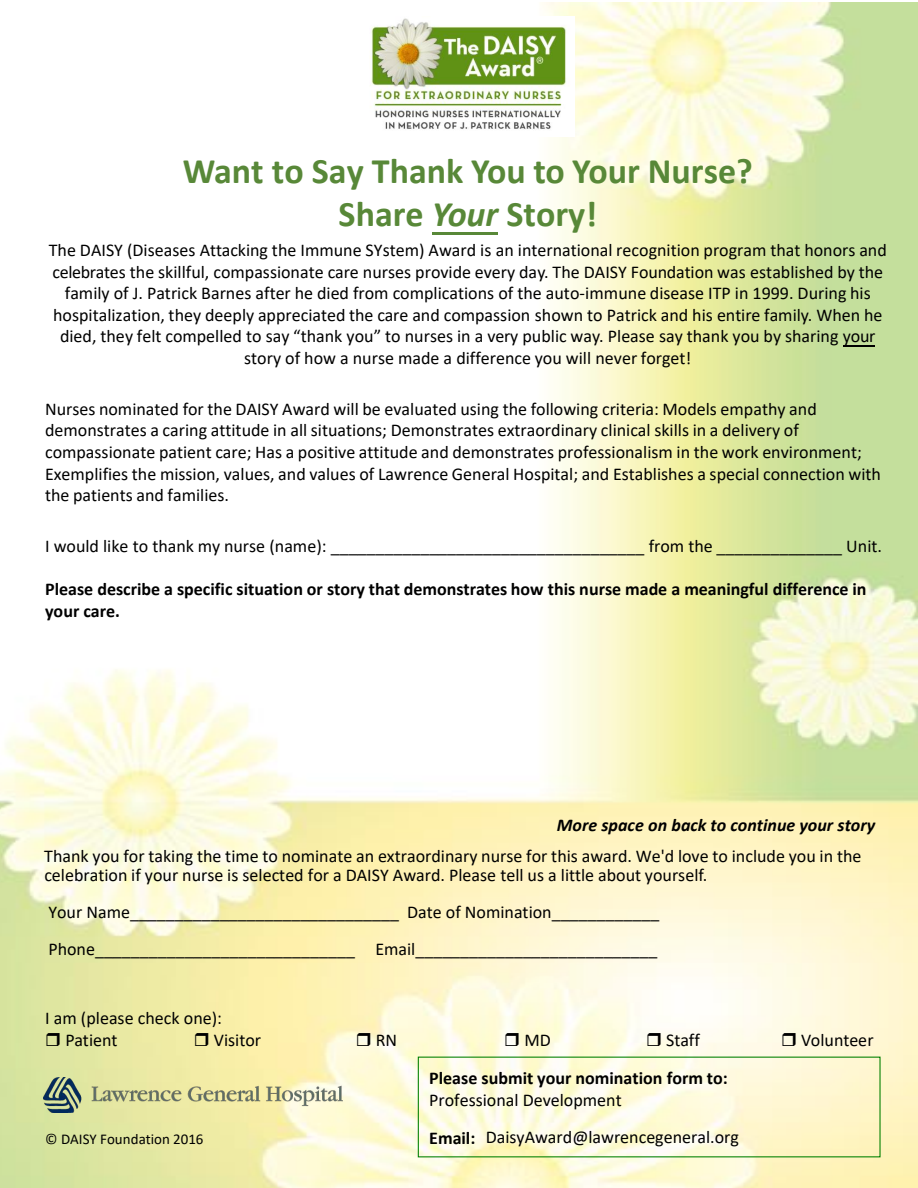
<style>
.page{position:relative;width:918px;height:1188px;background:#fff}
.page>*{position:absolute;margin:0;border:0;box-sizing:border-box;transform-origin:0 0}
.t1{font:700 36px/43.2px "Calibri";color:#588838;text-align:center}
.t2{font:18px/21.6px "Calibri";color:#000}
.t3{font:700 18px/21.6px "Calibri";color:#000}
.t4{font:italic 700 18px "Calibri";color:#000}
.t5{font:15px "Calibri";color:#000}
.s1{font-style:italic}
.s2{font-weight:700}
</style>
<div class="page">
<img style="left:0;top:2px;width:917px;height:1186px">
<img style="left:361px;top:17px;width:214px;height:119px">
<img style="left:43px;top:1077px;width:300px;height:35px">
<hr style="left:432px;top:233px;width:66px;height:2px;background:#588838">
<hr style="left:843px;top:346px;width:32px;height:1px;background:#000">
<svg style="left:47px;top:1033px;width:13px;height:13px"></svg>
<svg style="left:195px;top:1033px;width:13px;height:13px"></svg>
<svg style="left:357px;top:1033px;width:13px;height:13px"></svg>
<svg style="left:506px;top:1033px;width:13px;height:13px"></svg>
<svg style="left:648px;top:1033px;width:13px;height:13px"></svg>
<svg style="left:783px;top:1033px;width:13px;height:13px"></svg>
<h1 class="t1" style="left:183px;top:149px;width:572px">Want to Say Thank You to Your Nurse?<br>Share <span class="s1">Your</span> Story!</h1>
<p class="t2" style="left:49px;top:239px;width:840px;text-align:center">The DAISY (Diseases Attacking the Immune SYstem) Award is an international recognition program that honors and celebrates the skillful, compassionate care nurses provide every day. The DAISY Foundation was established by the family of J. Patrick Barnes after he died from complications of the auto-immune disease ITP in 1999. During his hospitalization, they deeply appreciated the care and compassion shown to Patrick and his entire family. When he died, they felt compelled to say “thank you” to nurses in a very public way. Please say thank you by sharing your story of how a nurse made a difference you will never forget!</p>
<p class="t2" style="left:45px;top:398px;width:837px">Nurses nominated for the DAISY Award will be evaluated using the following criteria: Models empathy and demonstrates a caring attitude in all situations; Demonstrates extraordinary clinical skills in a delivery of compassionate patient care; Has a positive attitude and demonstrates professionalism in the work environment; Exemplifies the mission, values, and values of Lawrence General Hospital; and Establishes a special connection with the patients and families.</p>
<p class="t2" style="left:45px;top:535px;width:838px">I would like to thank my nurse (name): ___________________________________ from the ______________ Unit.</p>
<p class="t3" style="left:45px;top:578px;width:823px">Please describe a specific situation or story that demonstrates how this nurse made a meaningful difference in your care.</p>
<p class="t4" style="left:557px;top:813px;width:320px">More space on back to continue your story</p>
<p class="t2" style="left:44px;top:847px;width:819px;line-height:18.5px">Thank you for taking the time to nominate an extraordinary nurse for this award. We'd love to include you in the celebration if your nurse is selected for a DAISY Award. Please tell us a little about yourself.</p>
<p class="t2" style="left:48px;top:893px;width:612px;line-height:37px">Your Name______________________________ Date of Nomination____________<br>Phone_____________________________ Email___________________________</p>
<p class="t2" style="left:66px;top:1007px;width:158px;text-indent:-20px">I am (please check one):<br>Patient</p>
<p class="t2" style="left:214px;top:1028px;width:49px">Visitor</p>
<p class="t2" style="left:376px;top:1028px;width:23px">RN</p>
<p class="t2" style="left:524px;top:1028px;width:28px">MD</p>
<p class="t2" style="left:666px;top:1028px;width:35px">Staff</p>
<p class="t2" style="left:801px;top:1028px;width:74px">Volunteer</p>
<p class="t5" style="left:45px;top:1128px;width:160px">© DAISY Foundation 2016</p>
<p class="t3" style="left:429px;top:1067px;width:300px">Please submit your nomination form to:</p>
<p class="t2" style="left:429px;top:1080px;width:311px;line-height:37.8px">Professional Development<br><span class="s2">Email:</span> DaisyAward@lawrencegeneral.org</p>
</div>
